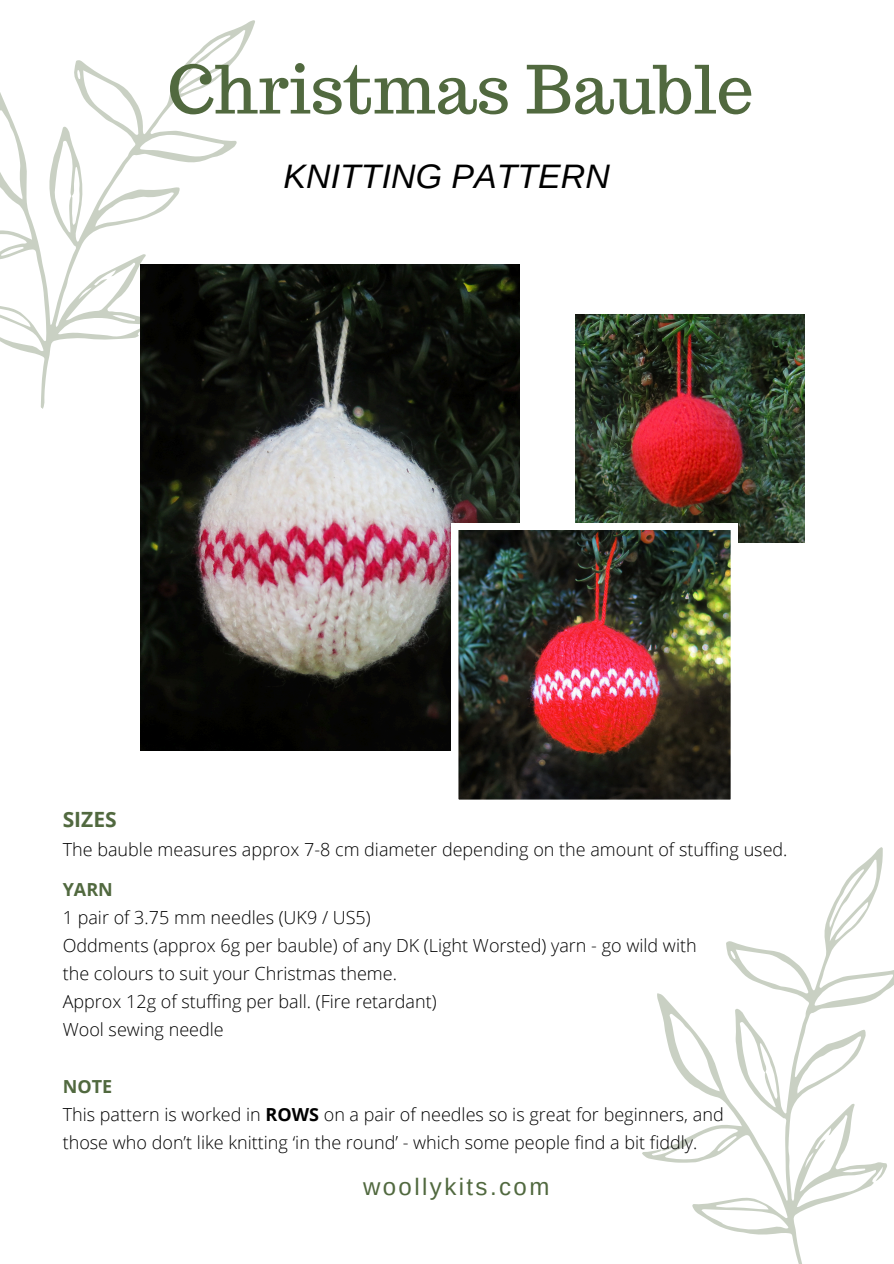
<style>
.page{position:relative;width:894px;height:1264px;background:#fff}
.page>*{position:absolute;margin:0;border:0;box-sizing:border-box;transform-origin:0 0}
.t1{font:66.3px "Trocchi";color:#51693f}
.t2{font:italic 33.9px "Arimo";color:#000}
.t3{font:24px "Arimo";letter-spacing:.1em;color:#51693f}
.t4{font:700 21px "Open Sans";color:#51693f}
.t5{font:300 18px "Open Sans";color:#000}
.t6{font:700 18px "Open Sans";color:#51693f}
.s1{font-weight:700}
</style>
<div class="page">
<svg style="left:0;top:20px;width:255px;height:389px"></svg>
<svg style="left:642px;top:847px;width:251px;height:416px"></svg>
<svg style="left:661px;top:1139px;width:17px;height:16px"></svg>
<img style="left:140px;top:264px;width:380px;height:486px">
<img style="left:575px;top:315px;width:229px;height:227px">
<img style="left:451px;top:523px;width:286px;height:277px">
<p class="t1" style="left:167px;top:46px;width:587px">Christmas Bauble</p>
<p class="t2" style="left:283px;top:157px;width:328px">KNITTING PATTERN</p>
<h1 class="t4" style="left:63px;top:804px;width:55px">SIZES</h1>
<h2 class="t5" style="left:63px;top:836px;width:726px">The bauble measures approx 7-8 cm diameter depending on the amount of stuffing used.</h2>
<p class="t6" style="left:63px;top:876px;width:52px">YARN</p>
<p class="t5" style="left:63px;top:904px;width:309px">1 pair of 3.75 mm needles (UK9 / US5)</p>
<p class="t5" style="left:63px;top:932px;width:635px">Oddments (approx 6g per bauble) of any DK (Light Worsted) yarn - go wild with</p>
<p class="t5" style="left:63px;top:960px;width:336px">the colours to suit your Christmas theme.</p>
<p class="t5" style="left:63px;top:988px;width:375px">Approx 12g of stuffing per ball. (Fire retardant)</p>
<p class="t5" style="left:63px;top:1016px;width:162px">Wool sewing needle</p>
<p class="t6" style="left:63px;top:1073px;width:51px">NOTE</p>
<p class="t5" style="left:63px;top:1101px;width:662px">This pattern is worked in <span class="s1">ROWS</span> on a pair of needles so is great for beginners, and</p>
<p class="t5" style="left:63px;top:1129px;width:636px">those who don’t like knitting ‘in the round’ - which some people find a bit fiddly.</p>
<p class="t3" style="left:363px;top:1173px;width:188px">woollykits.com</p>
</div>
